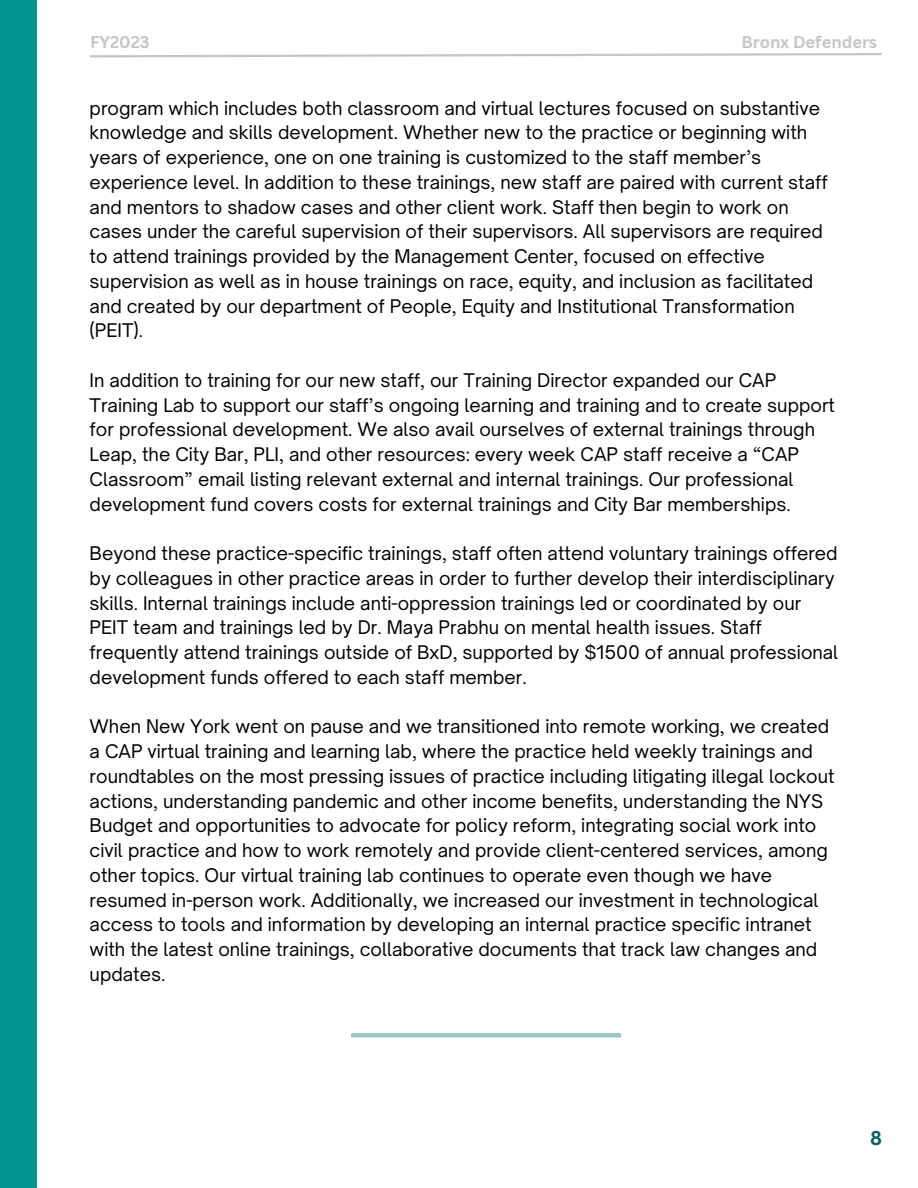
<style>
.page{position:relative;width:918px;height:1188px;background:#fff}
.page>*{position:absolute;margin:0;border:0;box-sizing:border-box;transform-origin:0 0}
.t1{font:700 19.5px "Canva Sans";color:#08625f}
.t2{font:18px/24.8px "Open Sauce One";color:#000}
.t3{font:700 16.5px "Canva Sans";color:#c3c5c6}
</style>
<div class="page">
<div style="left:0;top:0;width:37px;height:1188px;background:#009490"></div>
<svg style="left:90px;top:53px;width:792px;height:5px"></svg>
<hr style="left:351px;top:1033px;width:270px;height:4px;background:#9dc6c5">
<p class="t3" style="left:90px;top:31px;width:61px">FY2023</p>
<p class="t3" style="left:741px;top:31px;width:137px">Bronx Defenders</p>
<p class="t2" style="left:90px;top:95px;width:740px">program which includes both classroom and virtual lectures focused on substantive knowledge and skills development. Whether new to the practice or beginning with years of experience, one on one training is customized to the staff member’s experience level. In addition to these trainings, new staff are paired with current staff and mentors to shadow cases and other client work. Staff then begin to work on cases under the careful supervision of their supervisors. All supervisors are required to attend trainings provided by the Management Center, focused on effective supervision as well as in house trainings on race, equity, and inclusion as facilitated and created by our department of People, Equity and Institutional Transformation (PEIT).</p>
<p class="t2" style="left:90px;top:368px;width:747px">In addition to training for our new staff, our Training Director expanded our CAP Training Lab to support our staff’s ongoing learning and training and to create support for professional development. We also avail ourselves of external trainings through Leap, the City Bar, PLI, and other resources: every week CAP staff receive a “CAP Classroom” email listing relevant external and internal trainings. Our professional development fund covers costs for external trainings and City Bar memberships.</p>
<p class="t2" style="left:90px;top:541px;width:750px">Beyond these practice-specific trainings, staff often attend voluntary trainings offered by colleagues in other practice areas in order to further develop their interdisciplinary skills. Internal trainings include anti-oppression trainings led or coordinated by our PEIT team and trainings led by Dr. Maya Prabhu on mental health issues. Staff frequently attend trainings outside of BxD, supported by $1500 of annual professional development funds offered to each staff member.</p>
<p class="t2" style="left:90px;top:714px;width:747px">When New York went on pause and we transitioned into remote working, we created a CAP virtual training and learning lab, where the practice held weekly trainings and roundtables on the most pressing issues of practice including litigating illegal lockout actions, understanding pandemic and other income benefits, understanding the NYS Budget and opportunities to advocate for policy reform, integrating social work into civil practice and how to work remotely and provide client-centered services, among other topics. Our virtual training lab continues to operate even though we have resumed in-person work. Additionally, we increased our investment in technological access to tools and information by developing an internal practice specific intranet with the latest online trainings, collaborative documents that track law changes and updates.</p>
<p class="t1" style="left:870px;top:1124px;width:13px">8</p>
</div>
